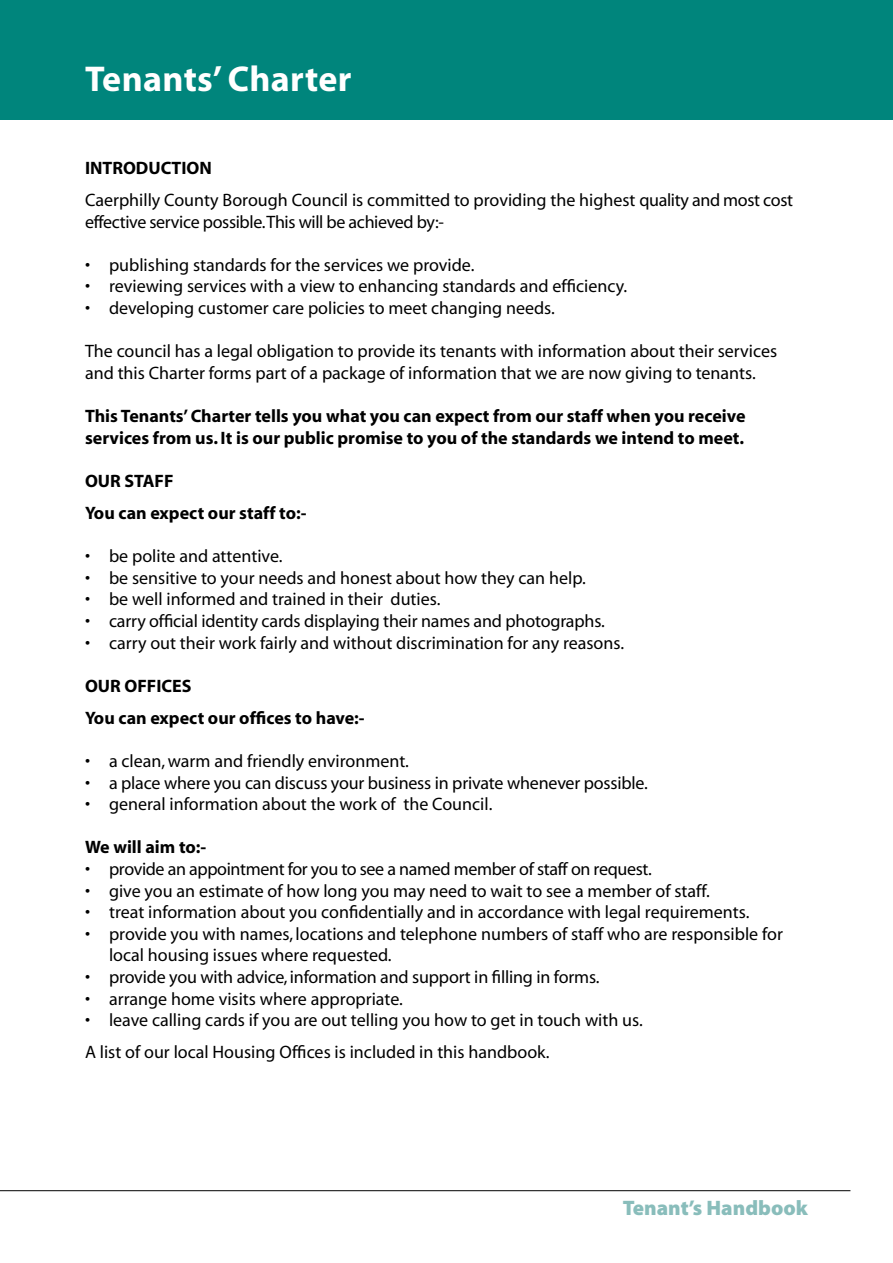
<style>
.page{position:relative;width:893px;height:1263px;background:#fff}
.page>*{position:absolute;margin:0;border:0;box-sizing:border-box;transform-origin:0 0}
.t1{font:700 36px "Myriad";letter-spacing:.01em;color:#fff}
.t2{font:900 21px "Myriad Pro";color:#89bdbb}
.t3{font:18px/21.6px "Myriad";color:#000}
.t4{font:700 18px/32.1px "Myriad";color:#000}
.t5{font:18px "Myriad";letter-spacing:-.02em;color:#000}
</style>
<div class="page">
<div style="left:0;top:0;width:893px;height:119px;background:#00857c"></div>
<hr style="left:0;top:1190px;width:850px;height:1px;background:#000">
<h1 class="t1" style="left:85px;top:60px;width:268px">Tenants’ Charter</h1>
<p class="t4" style="left:85px;top:152px;width:128px">INTRODUCTION</p>
<p class="t3" style="left:85px;top:190px;width:710px">Caerphilly County Borough Council is committed to providing the highest quality and most cost effective service possible.This will be achieved by:-</p>
<p class="t3" style="left:85px;top:255px;width:391px">• publishing standards for the services we provide.</p>
<p class="t3" style="left:85px;top:276px;width:544px">• reviewing services with a view to enhancing standards and efficiency.</p>
<p class="t3" style="left:85px;top:298px;width:471px">• developing customer care policies to meet changing needs.</p>
<p class="t3" style="left:85px;top:341px;width:694px">The council has a legal obligation to provide its tenants with information about their services and this Charter forms part of a package of information that we are now giving to tenants.</p>
<p class="t4" style="left:85px;top:406px;width:662px;line-height:21.6px">This Tenants’ Charter tells you what you can expect from our staff when you receive services from us. It is our public promise to you of the standards we intend to meet.</p>
<p class="t4" style="left:85px;top:465px;width:223px">OUR STAFF<br>You can expect our staff to:-</p>
<p class="t3" style="left:85px;top:546px;width:199px">• be polite and attentive.</p>
<p class="t3" style="left:85px;top:568px;width:502px">• be sensitive to your needs and honest about how they can help.</p>
<p class="t3" style="left:85px;top:589px;width:357px">• be well informed and trained in their duties.</p>
<p class="t3" style="left:85px;top:611px;width:521px">• carry official identity cards displaying their names and photographs.</p>
<p class="t3" style="left:85px;top:632px;width:541px">• carry out their work fairly and without discrimination for any reasons.</p>
<p class="t4" style="left:85px;top:670px;width:281px">OUR OFFICES<br>You can expect our offices to have:-</p>
<p class="t3" style="left:85px;top:751px;width:325px">• a clean, warm and friendly environment.</p>
<p class="t3" style="left:85px;top:773px;width:564px">• a place where you can discuss your business in private whenever possible.</p>
<p class="t3" style="left:85px;top:794px;width:409px">• general information about the work of the Council.</p>
<p class="t4" style="left:85px;top:832px;width:123px">We will aim to:-</p>
<p class="t5" style="left:85px;top:860px;width:568px">• provide an appointment for you to see a named member of staff on request.</p>
<p class="t3" style="left:85px;top:881px;width:626px">• give you an estimate of how long you may need to wait to see a member of staff.</p>
<p class="t3" style="left:85px;top:902px;width:666px">• treat information about you confidentially and in accordance with legal requirements.</p>
<p class="t3" style="left:109px;top:924px;width:675px;text-indent:-24px">• provide you with names, locations and telephone numbers of staff who are responsible for local housing issues where requested.</p>
<p class="t3" style="left:85px;top:967px;width:516px">• provide you with advice, information and support in filling in forms.</p>
<p class="t3" style="left:85px;top:989px;width:319px">• arrange home visits where appropriate.</p>
<p class="t3" style="left:85px;top:1005px;width:559px;line-height:32.1px">• leave calling cards if you are out telling you how to get in touch with us.<br>A list of our local Housing Offices is included in this handbook.</p>
<p class="t2" style="left:623px;top:1194px;width:187px">Tenant’s Handbook</p>
</div>
